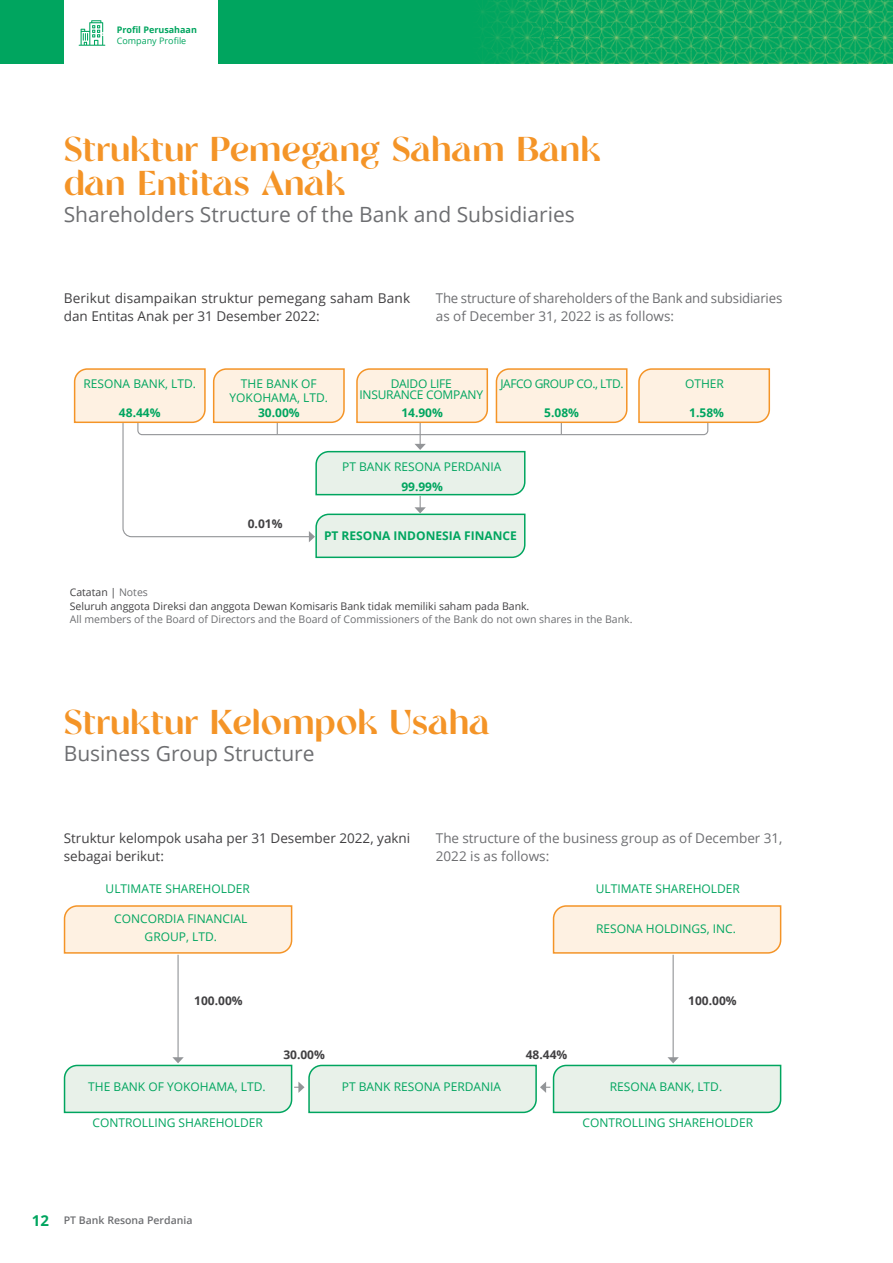
<style>
.page{position:relative;width:893px;height:1263px;background:#fff}
.page>*{position:absolute;margin:0;border:0;box-sizing:border-box;transform-origin:0 0}
.t1{font:34.5px/34.5px "Tangerine";color:#f49427}
.t2{font:21px "Open Sans";color:#6d6e71}
.t3{font:13.5px/18px "Open Sans";color:#6d6e71}
.t4{font:13.5px/18px "Open Sans";color:#414042}
.t5{font:12px/13.5px "Open Sans";color:#00a55f;text-align:center}
.t6{font:700 12px "Open Sans";color:#00a55f}
.t7{font:700 12px "Open Sans";color:#414042}
.t8{font:12px/11.4px "Open Sans";letter-spacing:-.02em;color:#00a55f;text-align:center}
.t9{font:12px "Open Sans";letter-spacing:-.04em;color:#00a55f}
.t10{font:10.5px "Open Sans";color:#6d6e71}
.t11{font:10.5px/13.5px "Open Sans";color:#414042}
.t12{font:600 10.5px "Open Sans";color:#6d6e71}
.t13{font:700 9px "Open Sans";color:#00a55f}
.t14{font:9px "Open Sans";color:#00a55f}
.s1{color:#6d6e71}
.s2{font-weight:700;font-size:15px;color:#00a55f}
</style>
<div class="page">
<div style="left:0;top:0;width:893px;height:64px;background:#00a55f"></div>
<img style="left:480px;top:0;width:413px;height:64px">
<svg style="left:73px;top:368px;width:698px;height:191px"></svg>
<svg style="left:63px;top:905px;width:230px;height:49px;background:#fdead5"></svg>
<svg style="left:552px;top:905px;width:230px;height:49px;background:#fdead5"></svg>
<hr style="left:177px;top:955px;width:2px;height:103px;background:#939598">
<hr style="left:673px;top:955px;width:1px;height:103px;background:#939598">
<svg style="left:63px;top:1057px;width:719px;height:57px"></svg>
<div style="left:64px;top:0;width:153px;height:65px;background:#fff"></div>
<svg style="left:541px;top:21px;width:23px;height:25px"></svg>
<svg style="left:79px;top:20px;width:26px;height:26px"></svg>
<p class="t13" style="left:117px;top:23px;width:82px">Profil Perusahaan</p>
<p class="t14" style="left:117px;top:34px;width:71px">Company Profile</p>
<h1 class="t1" style="left:64px;top:135px;width:538px">Struktur Pemegang Saham Bank dan Entitas Anak</h1>
<h2 class="t2" style="left:64px;top:200px;width:513px">Shareholders Structure of the Bank and Subsidiaries</h2>
<p class="t4" style="left:64px;top:288px;width:348px">Berikut disampaikan struktur pemegang saham Bank dan Entitas Anak per 31 Desember 2022:</p>
<p class="t3" style="left:436px;top:288px;width:348px">The structure of shareholders of the Bank and subsidiaries as of December 31, 2022 is as follows:</p>
<p class="t5" style="left:84px;top:377px;width:114px">RESONA BANK, LTD.</p>
<p class="t5" style="left:230px;top:377px;width:100px">THE BANK OF<br>YOKOHAMA, LTD.</p>
<p class="t8" style="left:359px;top:378px;width:125px">DAIDO LIFE<br>INSURANCE COMPANY</p>
<p class="t6" style="left:119px;top:404px;width:43px">48.44%</p>
<p class="t6" style="left:258px;top:404px;width:43px">30.00%</p>
<p class="t6" style="left:401px;top:404px;width:43px">14.90%</p>
<p class="t9" style="left:500px;top:375px;width:124px">JAFCO GROUP CO., LTD.</p>
<p class="t5" style="left:685px;top:377px;width:40px">OTHER</p>
<p class="t6" style="left:544px;top:404px;width:36px">5.08%</p>
<p class="t6" style="left:689px;top:404px;width:36px">1.58%</p>
<p class="t5" style="left:342px;top:459px;width:161px">PT BANK RESONA PERDANIA</p>
<p class="t7" style="left:248px;top:515px;width:36px">0.01%</p>
<p class="t6" style="left:401px;top:478px;width:43px">99.99%</p>
<p class="t6" style="left:324px;top:527px;width:194px">PT RESONA INDONESIA FINANCE</p>
<p class="t11" style="left:70px;top:585px;width:461px">Catatan | <span class="s1">Notes<br></span>Seluruh anggota Direksi dan anggota Dewan Komisaris Bank tidak memiliki saham pada Bank.</p>
<p class="t10" style="left:70px;top:612px;width:564px">All members of the Board of Directors and the Board of Commissioners of the Bank do not own shares in the Bank.</p>
<h1 class="t1" style="left:64px;top:708px;width:428px">Struktur Kelompok Usaha</h1>
<h2 class="t2" style="left:64px;top:738px;width:252px">Business Group Structure</h2>
<p class="t4" style="left:64px;top:828px;width:348px">Struktur kelompok usaha per 31 Desember 2022, yakni sebagai berikut:</p>
<p class="t5" style="left:106px;top:882px;width:146px">ULTIMATE SHAREHOLDER</p>
<p class="t5" style="left:114px;top:910px;width:135px;line-height:18px">CONCORDIA FINANCIAL<br>GROUP, LTD.</p>
<p class="t3" style="left:436px;top:828px;width:348px">The structure of the business group as of December 31,<br>2022 is as follows:</p>
<p class="t5" style="left:596px;top:882px;width:146px">ULTIMATE SHAREHOLDER</p>
<p class="t5" style="left:596px;top:922px;width:141px">RESONA HOLDINGS, INC.</p>
<p class="t7" style="left:194px;top:992px;width:50px">100.00%</p>
<p class="t7" style="left:688px;top:992px;width:50px">100.00%</p>
<p class="t7" style="left:283px;top:1046px;width:43px">30.00%</p>
<p class="t7" style="left:526px;top:1046px;width:43px">48.44%</p>
<p class="t5" style="left:88px;top:1079px;width:179px">THE BANK OF YOKOHAMA, LTD.</p>
<p class="t5" style="left:342px;top:1079px;width:161px">PT BANK RESONA PERDANIA</p>
<p class="t5" style="left:610px;top:1079px;width:114px">RESONA BANK, LTD.</p>
<p class="t5" style="left:93px;top:1115px;width:172px">CONTROLLING SHAREHOLDER</p>
<p class="t12" style="left:32px;top:1213px;width:162px"><span class="s2">12</span> PT Bank Resona Perdania</p>
<p class="t5" style="left:583px;top:1115px;width:172px">CONTROLLING SHAREHOLDER</p>
</div>
